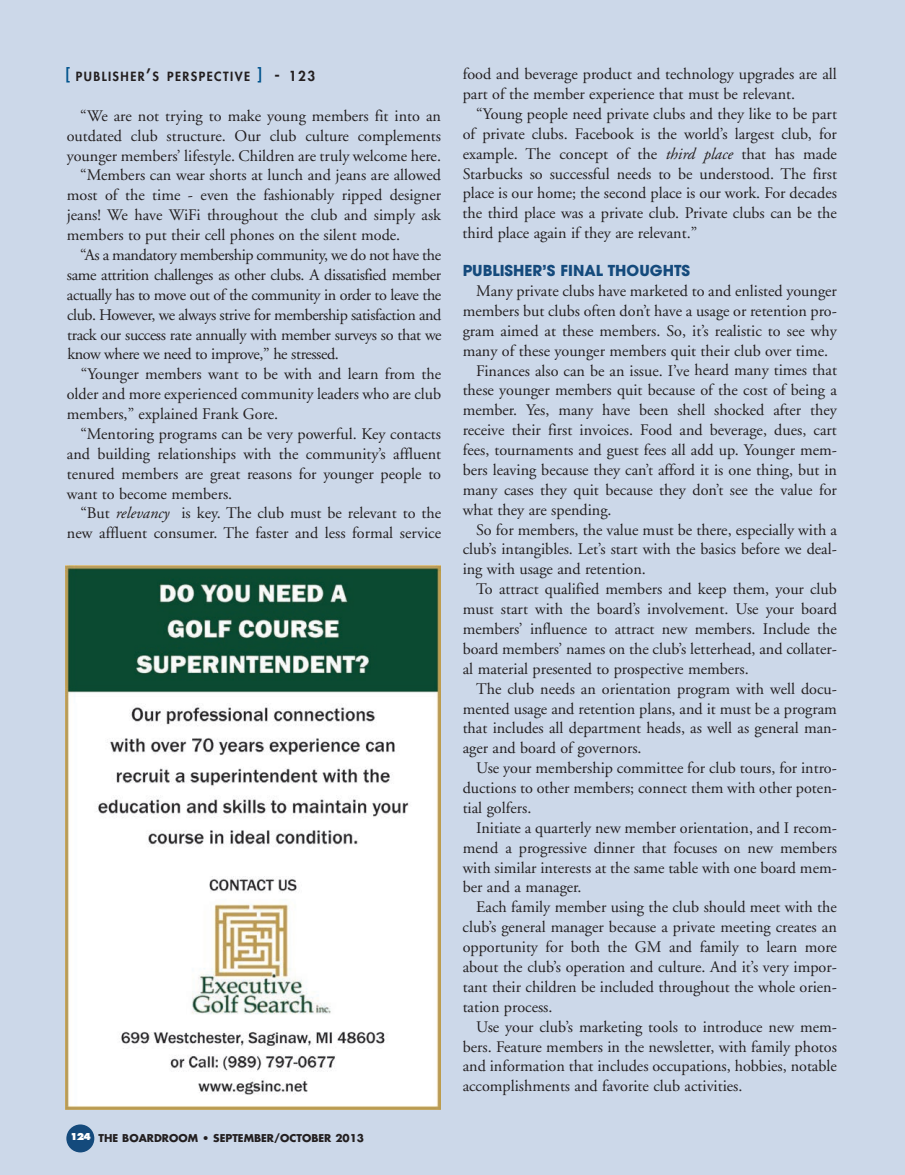
<style>
.page{position:relative;width:905px;height:1175px;background:#ccd8e9}
.page>*{position:absolute;margin:0;border:0;box-sizing:border-box;transform-origin:0 0}
.t1{font:16.2px/20px "Adobe Garamond";color:#231f20}
.t2{font:16.2px "Adobe Garamond";letter-spacing:-.025em;color:#231f20}
.t3{font:700 15px "Avant Garde";color:#144a7c}
.t4{font:800 12.3px "Futura";letter-spacing:.115em;color:#231f20}
.t5{font:700 10.5px "Futura";color:#231f20}
.s1{font-size:16.5px;color:#00538d}
.s2{font-size:16.5px}
.s3{font-size:13.5px}
.s4{font-style:italic}
</style>
<div class="page">
<div style="left:66px;top:1124px;width:28px;height:28px;background:#144a7c;border-radius:50%"></div>
<img style="left:65px;top:565px;width:375px;height:544px">
<p class="t4" style="left:66px;top:68px;width:251px"><span class="s1">[</span> PUBLISHER<span class="s2">’</span>S PERSPECTIVE <span class="s1">]</span> <span class="s2">-</span> <span class="s3">123</span></p>
<p class="t1" style="left:80px;top:106px;width:362px">“We are not trying to make young members fit into an</p>
<p class="t1" style="left:67px;top:126px;width:376px">outdated club structure. Our club culture complements</p>
<p class="t1" style="left:67px;top:146px;width:376px">younger members’ lifestyle. Children are truly welcome here.</p>
<p class="t1" style="left:80px;top:166px;width:362px">“Members can wear shorts at lunch and jeans are allowed</p>
<p class="t1" style="left:67px;top:186px;width:376px">most of the time - even the fashionably ripped designer</p>
<p class="t1" style="left:67px;top:205px;width:376px">jeans! We have WiFi throughout the club and simply ask</p>
<p class="t1" style="left:67px;top:225px;width:335px">members to put their cell phones on the silent mode.</p>
<p class="t2" style="left:80px;top:246px;width:362px">“As a mandatory membership community, we do not have the</p>
<p class="t2" style="left:67px;top:266px;width:376px">same attrition challenges as other clubs. A dissatisfied member</p>
<p class="t2" style="left:67px;top:286px;width:376px">actually has to move out of the community in order to leave the</p>
<p class="t2" style="left:67px;top:306px;width:376px">club. However, we always strive for membership satisfaction and</p>
<p class="t2" style="left:67px;top:326px;width:376px">track our success rate annually with member surveys so that we</p>
<p class="t2" style="left:67px;top:345px;width:273px">know where we need to improve,” he stressed.</p>
<p class="t1" style="left:81px;top:364px;width:362px">“Younger members want to be with and learn from the</p>
<p class="t1" style="left:67px;top:384px;width:376px">older and more experienced community leaders who are club</p>
<p class="t1" style="left:67px;top:404px;width:213px">members,” explained Frank Gore.</p>
<p class="t1" style="left:80px;top:424px;width:362px">“Mentoring programs can be very powerful. Key contacts</p>
<p class="t1" style="left:67px;top:444px;width:376px">and building relationships with the community’s affluent</p>
<p class="t1" style="left:67px;top:464px;width:376px">tenured members are great reasons for younger people to</p>
<p class="t1" style="left:67px;top:484px;width:167px">want to become members.</p>
<p class="t1" style="left:80px;top:504px;width:362px">“But <span class="s4">relevancy</span> is key. The club must be relevant to the</p>
<p class="t1" style="left:67px;top:523px;width:375px">new affluent consumer. The faster and less formal service</p>
<p class="t5" style="left:70px;top:1130px;width:295px"><sup>124</sup> THE BOARDROOM • SEPTEMBER/OCTOBER 2013</p>
<p class="t1" style="left:462px;top:64px;width:376px">food and beverage product and technology upgrades are all part of the member experience that must be relevant.</p>
<p class="t1" style="left:462px;top:104px;width:376px;text-align:justify;text-indent:14px">“Young people need private clubs and they like to be part of private clubs. Facebook is the world’s largest club, for example. The concept of the <span class="s4">third place</span> that has made Starbucks so successful needs to be understood. The first place is our home; the second place is our work. For decades the third place was a private club. Private clubs can be the third place again if they are relevant.”</p>
<p class="t3" style="left:462px;top:261px;width:229px">PUBLISHER’S FINAL THOUGHTS</p>
<p class="t1" style="left:476px;top:281px;width:362px">Many private clubs have marketed to and enlisted younger</p>
<p class="t1" style="left:462px;top:301px;width:376px">members but clubs often don’t have a usage or retention pro-</p>
<p class="t1" style="left:462px;top:321px;width:376px">gram aimed at these members. So, it’s realistic to see why</p>
<p class="t1" style="left:462px;top:341px;width:367px">many of these younger members quit their club over time.</p>
<p class="t1" style="left:476px;top:361px;width:362px">Finances also can be an issue. I’ve heard many times that</p>
<p class="t1" style="left:462px;top:381px;width:376px">these younger members quit because of the cost of being a</p>
<p class="t1" style="left:462px;top:400px;width:376px">member. Yes, many have been shell shocked after they</p>
<p class="t1" style="left:462px;top:420px;width:376px">receive their first invoices. Food and beverage, dues, cart</p>
<p class="t1" style="left:462px;top:440px;width:376px">fees, tournaments and guest fees all add up. Younger mem-</p>
<p class="t1" style="left:462px;top:460px;width:376px">bers leaving because they can’t afford it is one thing, but in</p>
<p class="t1" style="left:462px;top:480px;width:376px">many cases they quit because they don’t see the value for</p>
<p class="t1" style="left:462px;top:500px;width:150px">what they are spending.</p>
<p class="t1" style="left:476px;top:520px;width:362px">So for members, the value must be there, especially with a</p>
<p class="t1" style="left:462px;top:540px;width:376px">club’s intangibles. Let’s start with the basics before we deal-</p>
<p class="t1" style="left:462px;top:559px;width:185px">ing with usage and retention.</p>
<p class="t1" style="left:476px;top:579px;width:362px">To attract qualified members and keep them, your club</p>
<p class="t1" style="left:462px;top:599px;width:376px">must start with the board’s involvement. Use your board</p>
<p class="t1" style="left:462px;top:619px;width:376px">members’ influence to attract new members. Include the</p>
<p class="t1" style="left:462px;top:639px;width:376px">board members’ names on the club’s letterhead, and collater-</p>
<p class="t1" style="left:462px;top:659px;width:287px">al material presented to prospective members.</p>
<p class="t1" style="left:476px;top:679px;width:362px">The club needs an orientation program with well docu-</p>
<p class="t1" style="left:462px;top:699px;width:376px">mented usage and retention plans, and it must be a program</p>
<p class="t1" style="left:462px;top:718px;width:376px">that includes all department heads, as well as general man-</p>
<p class="t1" style="left:462px;top:738px;width:180px">ager and board of governors.</p>
<p class="t1" style="left:476px;top:758px;width:362px">Use your membership committee for club tours, for intro-</p>
<p class="t1" style="left:462px;top:778px;width:376px">ductions to other members; connect them with other poten-</p>
<p class="t1" style="left:462px;top:798px;width:70px">tial golfers.</p>
<p class="t1" style="left:476px;top:818px;width:362px">Initiate a quarterly new member orientation, and I recom-</p>
<p class="t1" style="left:462px;top:838px;width:376px">mend a progressive dinner that focuses on new members</p>
<p class="t1" style="left:462px;top:858px;width:376px">with similar interests at the same table with one board mem-</p>
<p class="t1" style="left:462px;top:877px;width:120px">ber and a manager.</p>
<p class="t1" style="left:476px;top:897px;width:362px">Each family member using the club should meet with the</p>
<p class="t1" style="left:462px;top:917px;width:376px">club’s general manager because a private meeting creates an</p>
<p class="t1" style="left:462px;top:937px;width:376px">opportunity for both the GM and family to learn more</p>
<p class="t1" style="left:462px;top:957px;width:376px">about the club’s operation and culture. And it’s very impor-</p>
<p class="t1" style="left:462px;top:977px;width:376px">tant their children be included throughout the whole orien-</p>
<p class="t1" style="left:462px;top:997px;width:91px">tation process.</p>
<p class="t1" style="left:476px;top:1017px;width:362px">Use your club’s marketing tools to introduce new mem-</p>
<p class="t1" style="left:462px;top:1036px;width:376px">bers. Feature members in the newsletter, with family photos</p>
<p class="t1" style="left:462px;top:1056px;width:376px">and information that includes occupations, hobbies, notable</p>
<p class="t1" style="left:462px;top:1076px;width:281px">accomplishments and favorite club activities.</p>
</div>
